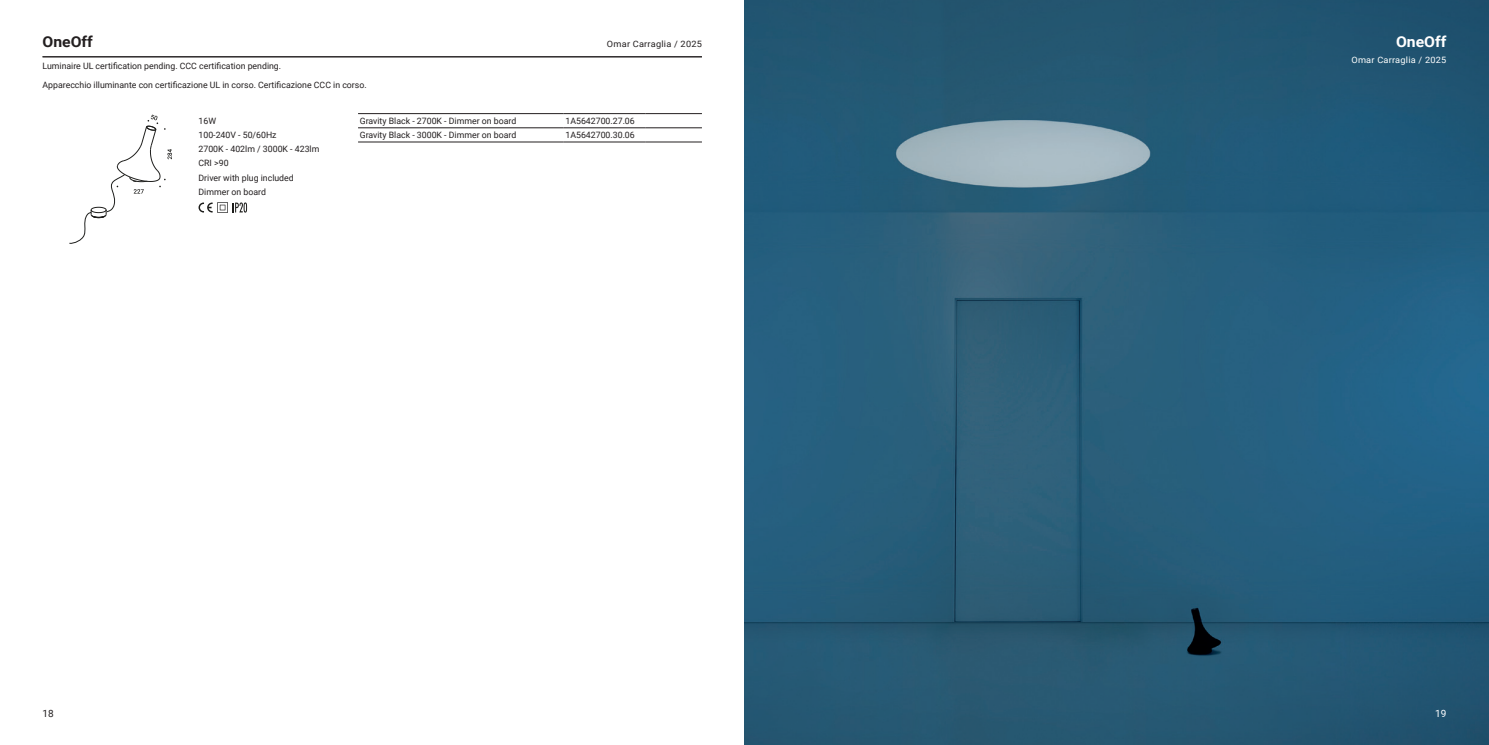
<style>
.page{position:relative;width:1489px;height:745px;background:#fff}
.page>*{position:absolute;margin:0;border:0;box-sizing:border-box;transform-origin:0 0}
.PRODOTTO_designer_anno{font:700 15px "Roboto";color:#231f20;scale:1.05 1}
.PRODOTTO_designer_anno-2{font:700 15px "Roboto";color:#fff;scale:1.05 1}
.t1{font:10px "Roboto";color:#231f20}
.t2{font:10px "Roboto";color:#fff}
.PRODOTTO_dati_tecnici{font:8.75px "Roboto";color:#231f20}
.PRODOTTO_immagini{font:8.75px "Roboto";color:#231f20}
.PRODOTTO_codici{font:8.75px "Roboto";color:#231f20}
.PRODOTTO_designer_anno-3{font:8.75px "Roboto";letter-spacing:.025em;color:#231f20;scale:1.05 1}
.PRODOTTO_designer_anno-4{font:8.75px "Roboto";letter-spacing:.025em;color:#fff;scale:1.05 1}
</style>
<div class="page">
<img style="left:744px;top:0;width:744px;height:744px">
<hr style="left:43px;top:56px;width:659px;height:1px;background:#231f20">
<hr style="left:43px;top:57px;width:659px;height:1px;background:#231f20">
<svg style="left:69px;top:115px;width:103px;height:129px"></svg>
<svg style="left:198px;top:202px;width:49px;height:11px"></svg>
<hr style="left:358px;top:113px;width:205px;height:1px;background:#231f20">
<hr style="left:563px;top:113px;width:82px;height:1px;background:#231f20">
<hr style="left:645px;top:113px;width:57px;height:1px;background:#231f20">
<hr style="left:358px;top:127px;width:205px;height:1px;background:#231f20">
<hr style="left:563px;top:127px;width:82px;height:1px;background:#231f20">
<hr style="left:645px;top:127px;width:57px;height:1px;background:#231f20">
<hr style="left:358px;top:142px;width:205px;height:1px;background:#231f20">
<hr style="left:563px;top:142px;width:82px;height:1px;background:#231f20">
<hr style="left:645px;top:142px;width:57px;height:1px;background:#231f20">
<p class="PRODOTTO_designer_anno" style="left:43px;top:31px;width:49px">OneOff</p>
<p class="PRODOTTO_designer_anno-3" style="left:607px;top:37px;width:92px">Omar Carraglia / 2025</p>
<p class="PRODOTTO_immagini" style="left:43px;top:60px;width:240px">Luminaire UL certification pending. CCC certification pending.</p>
<p class="PRODOTTO_immagini" style="left:43px;top:79px;width:325px">Apparecchio illuminante con certificazione UL in corso. Certificazione CCC in corso.</p>
<p class="PRODOTTO_dati_tecnici" style="left:198px;top:115px;width:19px">16W</p>
<p class="PRODOTTO_dati_tecnici" style="left:198px;top:129px;width:80px">100-240V - 50/60Hz</p>
<p class="PRODOTTO_dati_tecnici" style="left:198px;top:143px;width:122px">2700K - 402lm / 3000K - 423lm</p>
<p class="PRODOTTO_dati_tecnici" style="left:198px;top:157px;width:32px">CRI &gt;90</p>
<p class="PRODOTTO_dati_tecnici" style="left:198px;top:171px;width:97px">Driver with plug included</p>
<p class="PRODOTTO_dati_tecnici" style="left:198px;top:185px;width:69px">Dimmer on board</p>
<p class="PRODOTTO_dati_tecnici" style="left:360px;top:115px;width:158px">Gravity Black - 2700K - Dimmer on board</p>
<p class="PRODOTTO_codici" style="left:565px;top:115px;width:71px">1A5642700.27.06</p>
<p class="PRODOTTO_dati_tecnici" style="left:360px;top:129px;width:158px">Gravity Black - 3000K - Dimmer on board</p>
<p class="PRODOTTO_codici" style="left:565px;top:129px;width:71px">1A5642700.30.06</p>
<p class="PRODOTTO_designer_anno-2" style="left:1395px;top:31px;width:49px">OneOff</p>
<p class="PRODOTTO_designer_anno-4" style="left:1351px;top:54px;width:92px">Omar Carraglia / 2025</p>
<p class="t1" style="left:43px;top:706px;width:13px">18</p>
<p class="t2" style="left:1434px;top:706px;width:13px">19</p>
</div>
